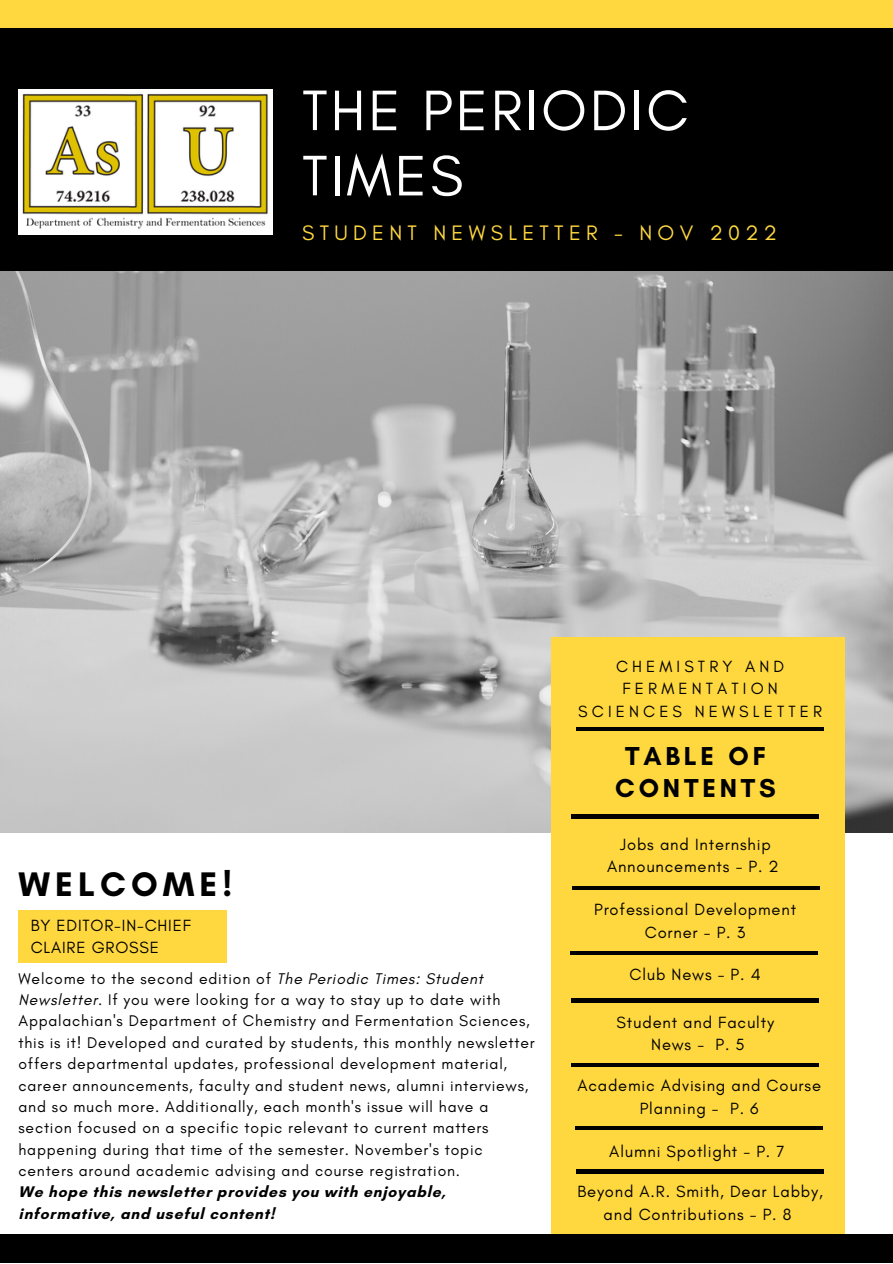
<style>
.page{position:relative;width:893px;height:1264px;background:#fff}
.page>*{position:absolute;margin:0;border:0;box-sizing:border-box;transform-origin:0 0}
.t1{font:58.05px/65.2px "Glacial Indifference";letter-spacing:.05em;color:#fff}
.t2{font:700 34.65px "Glacial Indifference";letter-spacing:.145em;color:#000}
.t3{font:700 26.4px/32.5px "Glacial Indifference";letter-spacing:.145em;color:#000;text-align:center}
.t4{font:21.3px "Glacial Indifference";letter-spacing:.25em;color:#ffd840}
.t5{font:16.5px/22.5px "Glacial Indifference";letter-spacing:.05em;color:#000;text-align:center}
.t6{font:16.5px/22.5px "Glacial Indifference";letter-spacing:.25em;color:#000;text-align:center}
.t7{font:15.75px/21.3px "Glacial Indifference";letter-spacing:.05em;color:#000}
.t8{font:700 15.75px/21.3px "Glacial Indifference";letter-spacing:.05em;color:#000}
.s1{font-style:italic}
</style>
<div class="page">
<div style="left:552px;top:816px;width:292px;height:446px;background:#ffd840"></div>
<img style="left:0;top:271px;width:892px;height:561px">
<div style="left:0;top:27px;width:892px;height:244px;background:#000"></div>
<div style="left:552px;top:637px;width:292px;height:479px;background:#ffd840"></div>
<hr style="left:576px;top:727px;width:248px;height:3px;background:#000">
<hr style="left:571px;top:815px;width:247px;height:3px;background:#000">
<hr style="left:572px;top:886px;width:247px;height:3px;background:#000">
<hr style="left:570px;top:951px;width:247px;height:4px;background:#000">
<hr style="left:571px;top:998px;width:247px;height:4px;background:#000">
<div style="left:0;top:0;width:892px;height:27px;background:#ffd840"></div>
<div style="left:0;top:1234px;width:892px;height:28px;background:#000"></div>
<div style="left:19px;top:910px;width:207px;height:52px;background:#ffd840"></div>
<hr style="left:571px;top:1063px;width:247px;height:3px;background:#000">
<hr style="left:576px;top:1169px;width:248px;height:4px;background:#000">
<hr style="left:575px;top:1126px;width:248px;height:3px;background:#000">
<img style="left:19px;top:89px;width:254px;height:145px">
<h1 class="t1" style="left:302px;top:77px;width:388px">THE PERIODIC<br>TIMES</h1>
<h3 class="t4" style="left:302px;top:220px;width:476px">STUDENT NEWSLETTER - NOV 2022</h3>
<h2 class="t2" style="left:19px;top:862px;width:215px">WELCOME!</h2>
<p class="t5" style="left:31px;top:913px;width:162px;text-align:left">BY EDITOR-IN-CHIEF<br>CLAIRE GROSSE</p>
<p class="t7" style="left:19px;top:967px;width:517px">Welcome to the second edition of <span class="s1">The Periodic Times: Student Newsletter.</span> If you were looking for a way to stay up to date with Appalachian's Department of Chemistry and Fermentation Sciences, this is it! Developed and curated by students, this monthly newsletter offers departmental updates, professional development material, career announcements, faculty and student news, alumni interviews, and so much more. Additionally, each month's issue will have a section focused on a specific topic relevant to current matters happening during that time of the semester. November's topic centers around academic advising and course registration.</p>
<p class="t8" style="left:19px;top:1181px;width:428px">We hope this newsletter provides you with enjoyable, informative, and useful content!</p>
<p class="t6" style="left:578px;top:654px;width:245px">CHEMISTRY AND<br>FERMENTATION<br>SCIENCES NEWSLETTER</p>
<h3 class="t3" style="left:615px;top:739px;width:162px">TABLE OF<br>CONTENTS</h3>
<p class="t5" style="left:607px;top:832px;width:173px">Jobs and Internship<br>Announcements - P. 2</p>
<p class="t5" style="left:594px;top:898px;width:203px">Professional Development<br>Corner - P. 3</p>
<p class="t5" style="left:629px;top:963px;width:133px">Club News - P. 4</p>
<p class="t5" style="left:616px;top:1010px;width:159px">Student and Faculty<br>News - P. 5</p>
<p class="t5" style="left:577px;top:1074px;width:245px">Academic Advising and Course<br>Planning - P. 6</p>
<p class="t5" style="left:609px;top:1140px;width:177px">Alumni Spotlight - P. 7</p>
<p class="t5" style="left:577px;top:1180px;width:247px">Beyond A.R. Smith, Dear Labby, and Contributions - P. 8</p>
</div>
